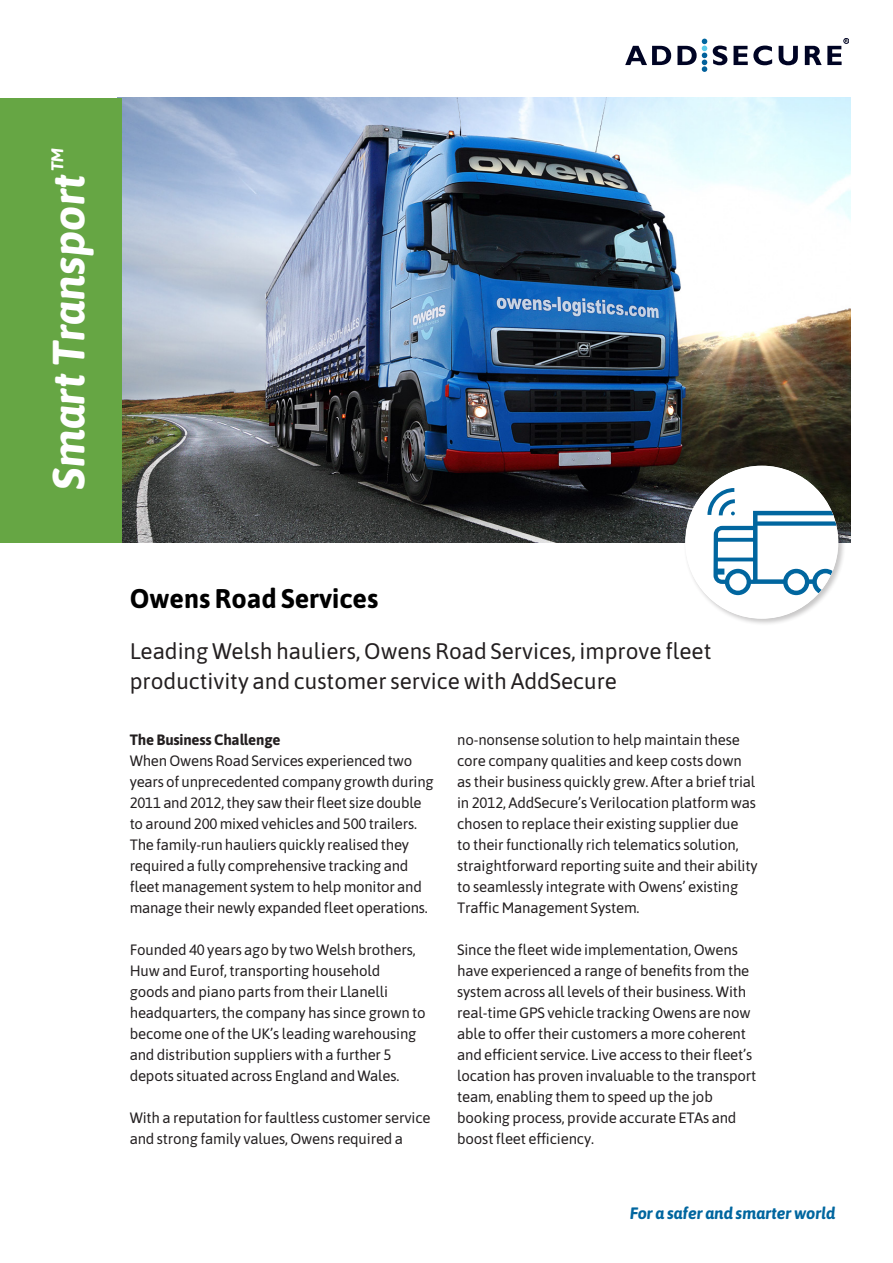
<style>
.page{position:relative;width:893px;height:1263px;background:#fff}
.page>*{position:absolute;margin:0;border:0;box-sizing:border-box;transform-origin:0 0}
.Category_AsapBoldIta{font:italic 700 45px "Asap";color:#fff}
.Headline_1_AsapBold1{font:700 27px "Asap";color:#000}
.Preamble_Asap15_20{font:22.5px/30px "Asap";color:#231f20}
.t1{font:italic 700 16.5px "Asap";color:#01669f}
.BodyText_Asap10_14{font:15px/21px "Asap";letter-spacing:-.01em;color:#231f20}
.BodyText_Asap10_14-2{font:700 15px "Asap";letter-spacing:-.01em;color:#231f20}
</style>
<div class="page">
<svg style="left:625px;top:38px;width:224px;height:34px"></svg>
<img style="left:121px;top:98px;width:729px;height:444px">
<div style="left:0;top:98px;width:121px;height:444px;background:#66a644"></div>
<div style="left:683px;top:464px;width:163px;height:162px;background:#231f20;opacity:.25"></div>
<div style="left:685px;top:466px;width:153px;height:153px;background:#fff;border-radius:50%"></div>
<svg style="left:707px;top:488px;width:129px;height:107px"></svg>
<p class="Category_AsapBoldIta" style="left:38px;top:490px;width:345px;rotate:-90deg">Smart Transport<sup>™</sup></p>
<p class="Headline_1_AsapBold1" style="left:130px;top:579px;width:250px">Owens Road Services</p>
<p class="Preamble_Asap15_20" style="left:130px;top:635px;width:583px">Leading Welsh hauliers, Owens Road Services, improve fleet productivity and customer service with AddSecure</p>
<p class="BodyText_Asap10_14-2" style="left:130px;top:729px;width:152px">The Business Challenge</p>
<p class="BodyText_Asap10_14" style="left:130px;top:749px;width:305px">When Owens Road Services experienced two years of unprecedented company growth during 2011 and 2012, they saw their fleet size double to around 200 mixed vehicles and 500 trailers.<br>The family-run hauliers quickly realised they required a fully comprehensive tracking and fleet management system to help monitor and manage their newly expanded fleet operations.</p>
<p class="BodyText_Asap10_14" style="left:130px;top:938px;width:298px">Founded 40 years ago by two Welsh brothers, Huw and Eurof, transporting household<br>goods and piano parts from their Llanelli headquarters, the company has since grown to become one of the UK’s leading warehousing and distribution suppliers with a further 5 depots situated across England and Wales.</p>
<p class="BodyText_Asap10_14" style="left:130px;top:1106px;width:302px">With a reputation for faultless customer service and strong family values, Owens required a</p>
<p class="BodyText_Asap10_14" style="left:457px;top:728px;width:302px">no-nonsense solution to help maintain these core company qualities and keep costs down as their business quickly grew. After a brief trial in 2012, AddSecure’s Verilocation platform was chosen to replace their existing supplier due<br>to their functionally rich telematics solution, straightforward reporting suite and their ability to seamlessly integrate with Owens’ existing Traffic Management System.</p>
<p class="BodyText_Asap10_14" style="left:457px;top:938px;width:301px">Since the fleet wide implementation, Owens have experienced a range of benefits from the system across all levels of their business. With real-time GPS vehicle tracking Owens are now able to offer their customers a more coherent and efficient service. Live access to their fleet’s location has proven invaluable to the transport team, enabling them to speed up the job booking process, provide accurate ETAs and boost fleet efficiency.</p>
<p class="t1" style="left:630px;top:1202px;width:207px">For a safer and smarter world</p>
</div>
